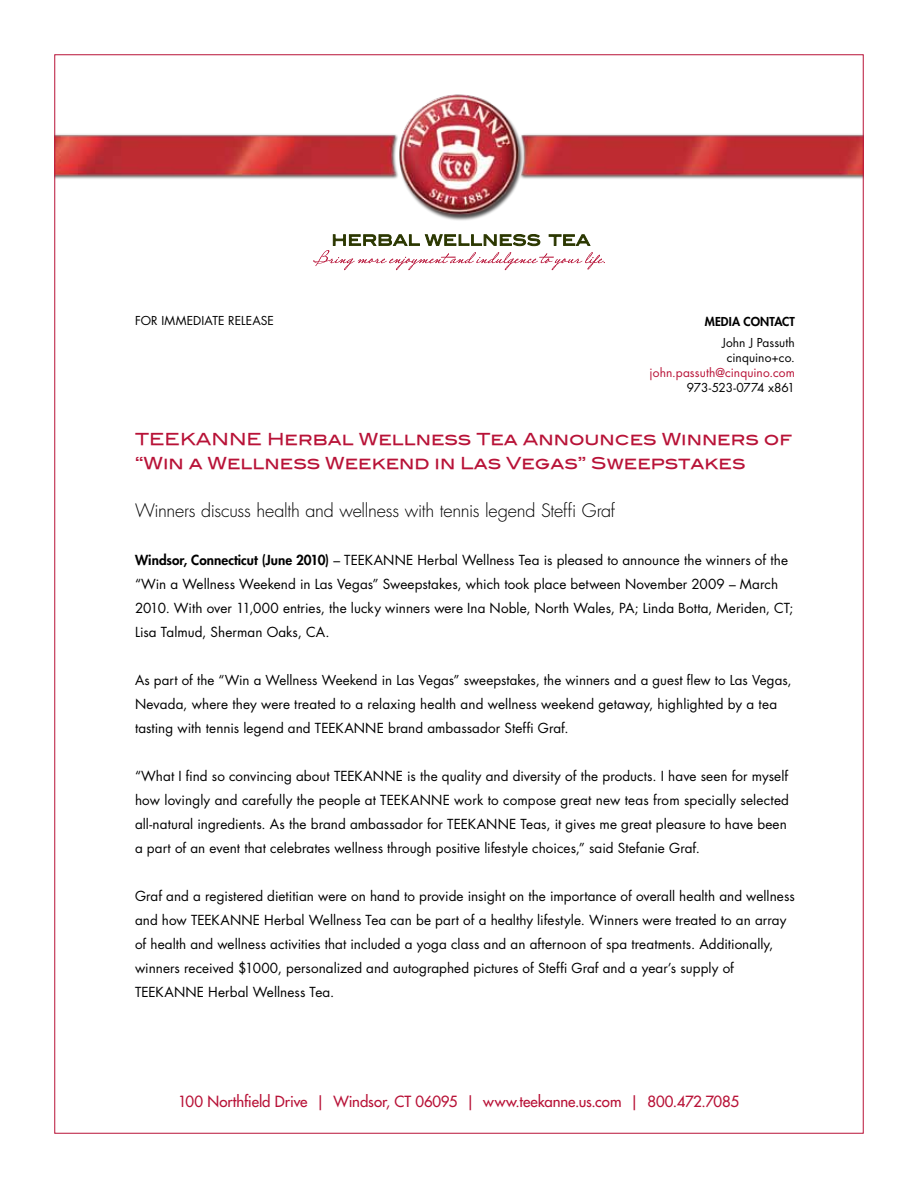
<style>
.page{position:relative;width:918px;height:1188px;background:#fff}
.page>*{position:absolute;margin:0;border:0;box-sizing:border-box;transform-origin:0 0}
.t1{font:300 18px "Futura Std";letter-spacing:-.01em;color:#000}
.t2{font:16.5px/24px "Blair Md ITCTT Medium";color:#b81237}
.t3{font:500 15px "Futura Std";letter-spacing:-.005em;color:#b81237}
.t4{font:13.5px/24px "Futura Std";letter-spacing:.005em;color:#000}
.t5{font:13.35px "Futura Std";letter-spacing:.005em;color:#000}
.t6{font:12px/15px "Futura Std";letter-spacing:.005em;color:#000;text-align:center}
.t7{font:12px "Futura Std";letter-spacing:.005em;color:#b81237}
.t8{font:12px "Futura Std";letter-spacing:-.025em;color:#000}
.t9{font:800 12px "Futura Std";letter-spacing:.005em;color:#000}
.s1{font-weight:800}
</style>
<div class="page">
<img style="left:56px;top:94px;width:806px;height:127px">
<svg style="left:313px;top:234px;width:292px;height:36px"></svg>
<p class="t6" style="left:135px;top:313px;width:141px">FOR IMMEDIATE RELEASE</p>
<p class="t9" style="left:705px;top:314px;width:92px">MEDIA CONTACT</p>
<p class="t6" style="left:722px;top:336px;width:74px">John J Passuth cinquino+co.</p>
<p class="t7" style="left:650px;top:365px;width:147px">john.passuth@cinquino.com</p>
<p class="t8" style="left:687px;top:380px;width:110px">973-523-0774 x861</p>
<p class="t2" style="left:135px;top:425px;width:659px">TEEKANNE Herbal Wellness Tea Announces Winners of “Win a Wellness Weekend in Las Vegas” Sweepstakes</p>
<h1 class="t1" style="left:135px;top:499px;width:482px">Winners discuss health and wellness with tennis legend Steffi Graf</h1>
<p class="t4" style="left:135px;top:548px;width:660px"><span class="s1">Windsor, Connecticut (June 2010)</span> – TEEKANNE Herbal Wellness Tea is pleased to announce the winners of the “Win a Wellness Weekend in Las Vegas” Sweepstakes, which took place between November 2009 – March 2010. With over 11,000 entries, the lucky winners were Ina Noble, North Wales, PA; Linda Botta, Meriden, CT; Lisa Talmud, Sherman Oaks, CA.</p>
<p class="t5" style="left:135px;top:671px;width:658px">As part of the “Win a Wellness Weekend in Las Vegas” sweepstakes, the winners and a guest flew to Las Vegas,</p>
<p class="t4" style="left:135px;top:692px;width:644px">Nevada, where they were treated to a relaxing health and wellness weekend getaway, highlighted by a tea tasting with tennis legend and TEEKANNE brand ambassador Steffi Graf.</p>
<p class="t4" style="left:135px;top:764px;width:656px">“What I find so convincing about TEEKANNE is the quality and diversity of the products. I have seen for myself how lovingly and carefully the people at TEEKANNE work to compose great new teas from specially selected all-natural ingredients. As the brand ambassador for TEEKANNE Teas, it gives me great pleasure to have been a part of an event that celebrates wellness through positive lifestyle choices,” said Stefanie Graf.</p>
<p class="t4" style="left:135px;top:884px;width:661px">Graf and a registered dietitian were on hand to provide insight on the importance of overall health and wellness and how TEEKANNE Herbal Wellness Tea can be part of a healthy lifestyle. Winners were treated to an array of health and wellness activities that included a yoga class and an afternoon of spa treatments. Additionally, winners received $1000, personalized and autographed pictures of Steffi Graf and a year’s supply of TEEKANNE Herbal Wellness Tea.</p>
<p class="t3" style="left:178px;top:1092px;width:562px">100 Northfield Drive | Windsor, CT 06095 | www.teekanne.us.com | 800.472.7085</p>
</div>
